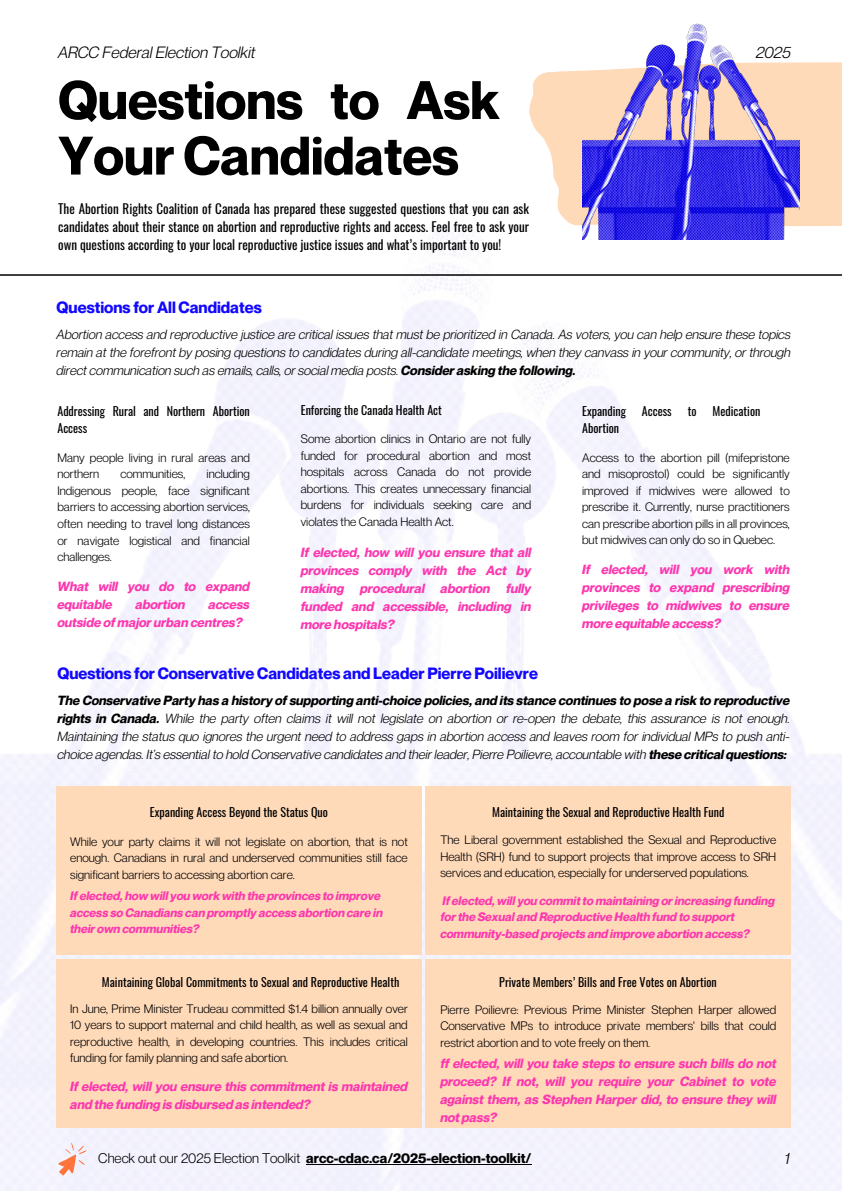
<style>
.page{position:relative;width:842px;height:1191px;background:#fff}
.page>*{position:absolute;margin:0;border:0;box-sizing:border-box;transform-origin:0 0}
.t1{font:700 52.9px/55.5px "Neue Montreal";color:#000}
.t2{font:700 16px "Neue Montreal";color:#1308ff}
.t3{font:italic 16px "Neue Montreal";color:#000}
.t4{font:700 13.8px "Neue Montreal";color:#000}
.t5{font:italic 13px/18px "Neue Montreal";color:#000;text-align:justify}
.t6{font:italic 700 13px/18px "Neue Montreal";color:#fd37af}
.t7{font:13px/18px "Oswald";color:#000;text-align:justify}
.t8{font:12px/16.5px "Neue Montreal";color:#000;text-align:justify}
.t9{font:12px/16.5px "Oswald";color:#000}
.t10{font:italic 700 12px/16.5px "Neue Montreal";color:#fd37af}
.s1{font-weight:700}
.s2{font-weight:400}
</style>
<div class="page">
<img style="left:0;top:227px;width:842px;height:963px">
<svg style="left:529px;top:62px;width:313px;height:164px;fill:#ffdab9"></svg>
<img style="left:582px;top:23px;width:218px;height:216px">
<div style="left:57px;top:959px;width:365px;height:169px;background:#ffdab9"></div>
<div style="left:57px;top:786px;width:365px;height:169px;background:#ffdab9"></div>
<div style="left:426px;top:786px;width:365px;height:169px;background:#ffdab9"></div>
<div style="left:426px;top:959px;width:365px;height:169px;background:#ffdab9"></div>
<svg style="left:58px;top:1142px;width:28px;height:33px"></svg>
<hr style="left:306px;top:1163px;width:225px;height:1px;background:#000">
<hr style="left:0;top:274px;width:842px;height:2px;background:#000">
<p class="t3" style="left:58px;top:42px;width:199px">ARCC Federal Election Toolkit</p>
<p class="t1" style="left:58px;top:72px;width:443px">Questions to Ask<br>Your Candidates</p>
<p class="t7" style="left:58px;top:199px;width:472px">The Abortion Rights Coalition of Canada has prepared these suggested questions that you can ask candidates about their stance on abortion and reproductive rights and access. Feel free to ask your own questions according to your local reproductive justice issues and what’s important to you!</p>
<p class="t3" style="left:756px;top:42px;width:36px">2025</p>
<p class="t2" style="left:57px;top:297px;width:207px">Questions for All Candidates</p>
<p class="t5" style="left:57px;top:325px;width:735px">Abortion access and reproductive justice are critical issues that must be prioritized in Canada. As voters, you can help ensure these topics remain at the forefront by posing questions to candidates during all-candidate meetings, when they canvass in your community, or through direct communication such as emails, calls, or social media posts. <span class="s1">Consider asking the following.</span></p>
<p class="t9" style="left:301px;top:401px;width:143px">Enforcing the Canada Health Act</p>
<p class="t9" style="left:582px;top:402px;width:45px">Expanding</p>
<p class="t9" style="left:642px;top:402px;width:31px">Access</p>
<p class="t9" style="left:688px;top:402px;width:10px">to</p>
<p class="t9" style="left:712px;top:402px;width:49px">Medication</p>
<p class="t9" style="left:582px;top:419px;width:39px">Abortion</p>
<p class="t9" style="left:57px;top:402px;width:194px">Addressing Rural and Northern Abortion<br>Access</p>
<p class="t8" style="left:301px;top:430px;width:232px">Some abortion clinics in Ontario are not fully funded for procedural abortion and most hospitals across Canada do not provide abortions. This creates unnecessary financial burdens for individuals seeking care and violates the Canada Health Act.</p>
<p class="t8" style="left:582px;top:449px;width:209px">Access to the abortion pill (mifepristone and misoprostol) could be significantly improved if midwives were allowed to prescribe it. Currently, nurse practitioners can prescribe abortion pills in all provinces, but midwives can only do so in Quebec.</p>
<h2 class="t8" style="left:57px;top:449px;width:194px">Many people living in rural areas and northern</h2>
<h2 class="t8" style="left:57px;top:465px;width:194px;text-indent:149px">including Indigenous people, face significant barriers to accessing abortion services, often needing to travel long distances or navigate logistical and financial challenges.</h2>
<h2 class="t8" style="left:120px;top:465px;width:66px">communities,</h2>
<p class="t6" style="left:301px;top:543px;width:232px;text-align:justify">If elected, how will you ensure that all provinces comply with the Act by making procedural abortion fully funded and accessible, including in more hospitals?</p>
<p class="t2" style="left:57px;top:663px;width:482px">Questions for Conservative Candidates and Leader Pierre Poilievre</p>
<p class="t5" style="left:57px;top:691px;width:734px"><span class="s1">The Conservative Party has a history of supporting anti-choice policies, and its stance continues to pose a risk to reproductive rights in Canada.</span> While the party often claims it will not legislate on abortion or re-open the debate, this assurance is not enough.<br>Maintaining the status quo ignores the urgent need to address gaps in abortion access and leaves room for individual MPs to push anti&shy;choice agendas. It’s essential to hold Conservative candidates and their leader, Pierre Poilievre, accountable with <span class="s1">these critical questions:</span></p>
<p class="t6" style="left:582px;top:559px;width:209px;text-align:justify">If elected, will you work with provinces to expand prescribing privileges to midwives to ensure more equitable access?</p>
<p class="t6" style="left:57px;top:577px;width:194px">What will you do to expand equitable</p>
<p class="t6" style="left:136px;top:595px;width:51px">abortion</p>
<p class="t6" style="left:57px;top:595px;width:194px;text-indent:151px">access outside of major urban centres?</p>
<h3 class="t9" style="left:150px;top:803px;width:179px">Expanding Access Beyond the Status Quo</h3>
<p class="t8" style="left:70px;top:832px;width:339px">While your party claims it will not legislate on abortion, that is not enough. Canadians in rural and underserved communities still face significant barriers to accessing abortion care.</p>
<h1 class="t10" style="left:70px;top:887px;width:314px">If elected, how will you work with the provinces to improve access so Canadians can promptly access abortion care in their own communities?</h1>
<p class="t9" style="left:492px;top:803px;width:234px">Maintaining the Sexual and Reproductive Health Fund</p>
<p class="t8" style="left:440px;top:831px;width:337px">The Liberal government established the Sexual and Reproductive Health (SRH) fund to support projects that improve access to SRH services and education, especially for underserved populations.</p>
<p class="t10" style="left:440px;top:891px;width:336px">If elected, will you commit to maintaining or increasing funding for the Sexual and Reproductive Health fund to support community-based projects and improve abortion access?</p>
<p class="t9" style="left:102px;top:973px;width:299px">Maintaining Global Commitments to Sexual and Reproductive Health</p>
<h3 class="t8" style="left:70px;top:999px;width:339px">In June, Prime Minister Trudeau committed $1.4 billion annually over 10 years to support maternal and child health, as well as sexual and reproductive health, in developing countries. This includes critical funding for family planning and safe abortion.</h3>
<h2 class="t6" style="left:70px;top:1077px;width:339px">If elected, will you ensure this commitment is maintained and the funding is disbursed as intended?</h2>
<p class="t9" style="left:499px;top:973px;width:219px">Private Members’ Bills and Free Votes on Abortion</p>
<p class="t8" style="left:440px;top:1000px;width:337px">Pierre Poilievre: Previous Prime Minister Stephen Harper allowed Conservative MPs to introduce private members' bills that could restrict abortion and to vote freely on them.</p>
<p class="t6" style="left:440px;top:1054px;width:337px;text-align:justify">ff elected, will you take steps to ensure such bills do not proceed? If not, will you require your Cabinet to vote against them, as Stephen Harper did, to ensure they will not pass?</p>
<p class="t4" style="left:98px;top:1149px;width:435px"><span class="s2">Check out our 2025 Election Toolkit</span> arcc-cdac.ca/2025-election-toolkit/</p>
<p class="t3" style="left:785px;top:1148px;width:6px">1</p>
</div>
